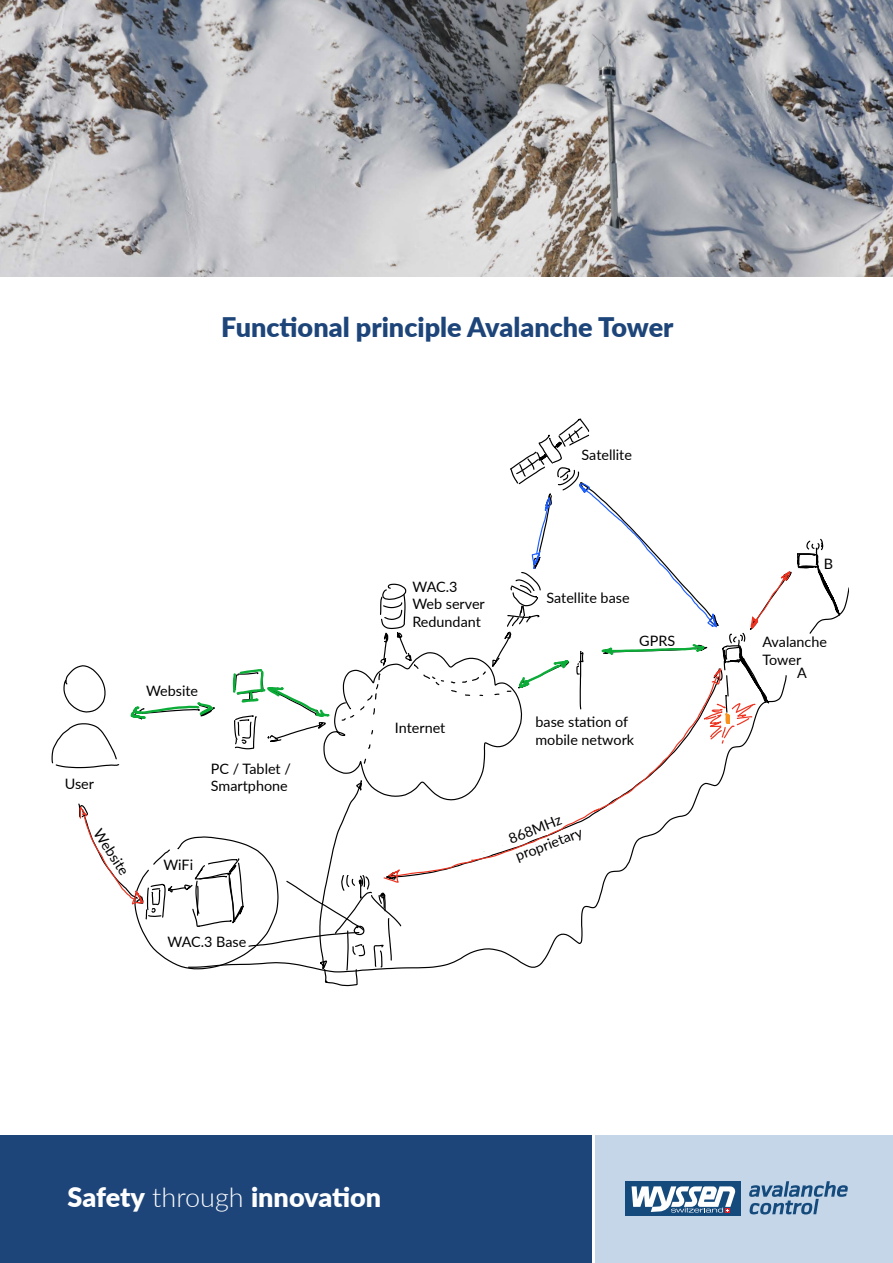
<style>
.page{position:relative;width:893px;height:1263px;background:#fff}
.page>*{position:absolute;margin:0;border:0;box-sizing:border-box;transform-origin:0 0}
.t1{font:900 27px "Lato";color:#1d4579}
.t2{font:900 27px "Lato";letter-spacing:-.005em;color:#fff}
.t3{font:14.4px/17.2px "Lato";color:#000}
.s1{font-weight:300}
</style>
<div class="page">
<div style="left:0;top:1135px;width:591px;height:128px;background:#1d4579"></div>
<div style="left:595px;top:1135px;width:298px;height:128px;background:#c5d6e9"></div>
<div style="left:625px;top:1181px;width:115px;height:34px;background:#144a7c"></div>
<svg style="left:749px;top:1181px;width:99px;height:33px"></svg>
<svg style="left:631px;top:1186px;width:105px;height:27px"></svg>
<img style="left:0;top:0;width:893px;height:276px">
<svg style="left:51px;top:418px;width:798px;height:569px"></svg>
<div style="left:5px;top:414px;width:176px;height:40px;background:#fff"></div>
<div style="left:194px;top:768px;width:75px;height:46px;background:#fff"></div>
<h1 class="t1" style="left:221px;top:307px;width:454px">Functional principle Avalanche Tower</h1>
<p class="t3" style="left:582px;top:446px;width:52px">Satellite</p>
<p class="t3" style="left:146px;top:682px;width:54px">Website</p>
<p class="t3" style="left:65px;top:775px;width:31px">User</p>
<p class="t3" style="left:105px;top:825px;width:54px;rotate:57deg">Website</p>
<p class="t3" style="left:211px;top:759px;width:81px">PC / Tablet /<br>Smartphone</p>
<p class="t3" style="left:163px;top:855px;width:31px">WiFi</p>
<p class="t3" style="left:167px;top:932px;width:80px">WAC.3 Base</p>
<p class="t3" style="left:412px;top:577px;width:74px">WAC.3<br>Web server<br>Redundant</p>
<p class="t3" style="left:546px;top:589px;width:85px">Satellite base</p>
<p class="t3" style="left:639px;top:631px;width:37px">GPRS</p>
<p class="t3" style="left:395px;top:719px;width:52px">Internet</p>
<p class="t3" style="left:535px;top:713px;width:100px">base station of mobile network</p>
<p class="t3" style="left:506px;top:831px;width:57px;rotate:-22deg">868MHz</p>
<p class="t3" style="left:513px;top:848px;width:72px;rotate:-21deg">proprietary</p>
<p class="t3" style="left:824px;top:554px;width:11px">B</p>
<p class="t3" style="left:762px;top:633px;width:66px">Avalanche<br>Tower</p>
<p class="t3" style="left:797px;top:663px;width:11px">A</p>
<h1 class="t2" style="left:68px;top:1177px;width:315px">Safety <span class="s1">through</span> innovation</h1>
</div>
